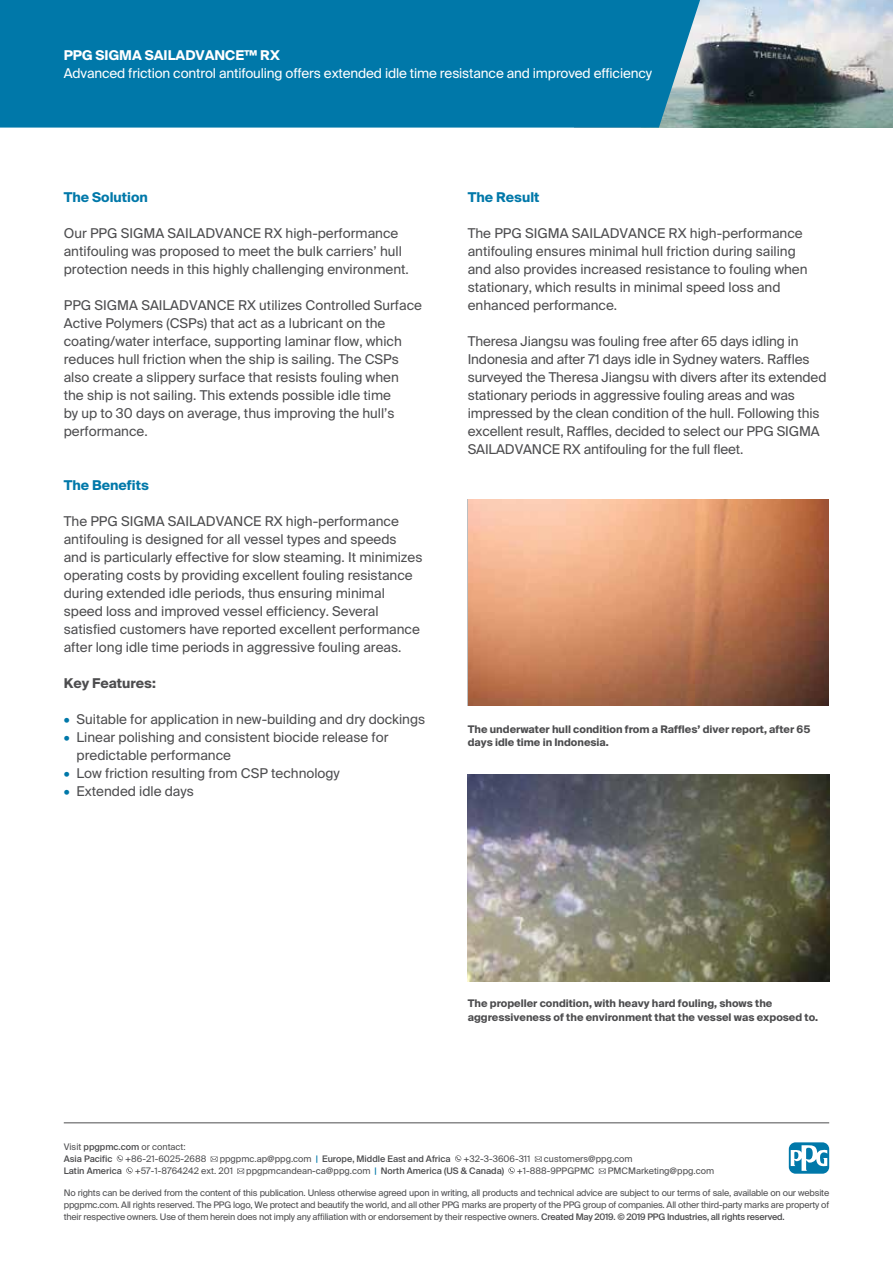
<style>
.page{position:relative;width:893px;height:1263px;background:#fff}
.page>*{position:absolute;margin:0;border:0;box-sizing:border-box;transform-origin:0 0}
.t1{font:13.5px/18px "Suisse Intl";color:#4d4d4f}
.t2{font:13.5px "Suisse Intl";letter-spacing:-.01em;color:#fff}
.t3{font:700 13.5px "Suisse Intl";color:#0078a9}
.t4{font:700 13.5px "Suisse Intl";color:#fff}
.t5{font:700 13.5px "Suisse Intl";color:#4d4d4f}
.t6{font:700 10.5px/13.5px "Suisse Intl";color:#4d4d4f}
.t7{font:9px/12px "Suisse Intl";color:#4d4d4f;text-align:justify}
.t8{font:500 9px/12px "Suisse Intl";color:#4d4d4f}
.s1{color:#0078a9}
.s2{font-weight:400}
.s3{font-weight:500;color:#0078a9}
.s4{font-weight:500}
</style>
<div class="page">
<img style="left:700px;top:0;width:193px;height:128px">
<svg style="left:211px;top:1156px;width:7px;height:6px"></svg>
<svg style="left:455px;top:1155px;width:6px;height:7px"></svg>
<svg style="left:535px;top:1156px;width:7px;height:6px"></svg>
<svg style="left:117px;top:1155px;width:16px;height:19px"></svg>
<svg style="left:237px;top:1168px;width:7px;height:6px"></svg>
<svg style="left:508px;top:1167px;width:7px;height:7px"></svg>
<svg style="left:599px;top:1168px;width:7px;height:6px"></svg>
<hr style="left:64px;top:1122px;width:765px;height:1px;background:#4d4d4f">
<div style="left:0;top:0;width:700px;height:128px;background:#0078a9"></div>
<svg style="left:789px;top:1142px;width:40px;height:32px"></svg>
<svg style="left:791px;top:1144px;width:36px;height:27px"></svg>
<img style="left:468px;top:499px;width:361px;height:207px">
<img style="left:468px;top:775px;width:361px;height:206px">
<p class="t4" style="left:64px;top:47px;width:217px">PPG SIGMA SAILADVANCE™ RX</p>
<p class="t2" style="left:64px;top:65px;width:590px">Advanced friction control antifouling offers extended idle time resistance and improved efficiency</p>
<p class="t3" style="left:64px;top:189px;width:86px">The Solution</p>
<p class="t1" style="left:64px;top:224px;width:347px">Our PPG SIGMA SAILADVANCE RX high-performance antifouling was proposed to meet the bulk carriers’ hull protection needs in this highly challenging environment.</p>
<p class="t1" style="left:64px;top:296px;width:360px">PPG SIGMA SAILADVANCE RX utilizes Controlled Surface Active Polymers (CSPs) that act as a lubricant on the coating/water interface, supporting laminar flow, which reduces hull friction when the ship is sailing. The CSPs also create a slippery surface that resists fouling when the ship is not sailing. This extends possible idle time<br>by up to 30 days on average, thus improving the hull’s performance.</p>
<p class="t3" style="left:64px;top:477px;width:87px">The Benefits</p>
<p class="t1" style="left:64px;top:512px;width:360px">The PPG SIGMA SAILADVANCE RX high-performance antifouling is designed for all vessel types and speeds and is particularly effective for slow steaming. It minimizes operating costs by providing excellent fouling resistance during extended idle periods, thus ensuring minimal speed loss and improved vessel efficiency. Several satisfied customers have reported excellent performance after long idle time periods in aggressive fouling areas.</p>
<p class="t5" style="left:64px;top:675px;width:94px">Key Features:</p>
<p class="t1" style="left:64px;top:710px;width:363px"><span class="s1">•</span> Suitable for application in new-building and dry dockings</p>
<p class="t1" style="left:77px;top:728px;width:314px;text-indent:-13px"><span class="s1">•</span> Linear polishing and consistent biocide release for predictable performance</p>
<p class="t1" style="left:64px;top:764px;width:278px"><span class="s1">•</span> Low friction resulting from CSP technology</p>
<p class="t1" style="left:64px;top:782px;width:132px"><span class="s1">•</span> Extended idle days</p>
<p class="t3" style="left:468px;top:189px;width:73px">The Result</p>
<p class="t1" style="left:468px;top:224px;width:341px">The PPG SIGMA SAILADVANCE RX high-performance antifouling ensures minimal hull friction during sailing and also provides increased resistance to fouling when stationary, which results in minimal speed loss and enhanced performance.</p>
<p class="t1" style="left:468px;top:332px;width:360px">Theresa Jiangsu was fouling free after 65 days idling in Indonesia and after 71 days idle in Sydney waters. Raffles surveyed the Theresa Jiangsu with divers after its extended stationary periods in aggressive fouling areas and was impressed by the clean condition of the hull. Following this excellent result, Raffles, decided to select our PPG SIGMA SAILADVANCE RX antifouling for the full fleet.</p>
<p class="t6" style="left:468px;top:722px;width:344px">The underwater hull condition from a Raffles’ diver report, after 65 days idle time in Indonesia.</p>
<p class="t6" style="left:468px;top:997px;width:352px">The propeller condition, with heavy hard fouling, shows the aggressiveness of the environment that the vessel was exposed to.</p>
<p class="t8" style="left:64px;top:1140px;width:123px"><span class="s2">Visit</span> ppgpmc.com <span class="s2">or contact:<br></span>Asia Pacific</p>
<p class="t7" style="left:125px;top:1152px;width:83px">+86-21-6025-2688</p>
<p class="t8" style="left:220px;top:1152px;width:233px"><span class="s2">ppgpmc.ap@ppg.com</span> <span class="s1">|</span> Europe, Middle East and Africa</p>
<p class="t7" style="left:463px;top:1152px;width:69px">+32-3-3606-311</p>
<p class="t7" style="left:544px;top:1152px;width:90px">customers@ppg.com</p>
<p class="t8" style="left:64px;top:1164px;width:60px">Latin America</p>
<p class="t7" style="left:135px;top:1164px;width:100px">+57-1-8764242 ext. 201</p>
<p class="t7" style="left:246px;top:1164px;width:259px">ppgpmcandean-ca@ppg.com <span class="s3">|</span> <span class="s4">North America (US &amp; Canada)</span></p>
<p class="t7" style="left:517px;top:1164px;width:79px">+1-888-9PPGPMC</p>
<p class="t7" style="left:608px;top:1164px;width:108px">PMCMarketing@ppg.com</p>
<p class="t7" style="left:64px;top:1187px;width:767px">No rights can be derived from the content of this publication. Unless otherwise agreed upon in writing, all products and technical advice are subject to our terms of sale, available on our website ppgpmc.com. All rights reserved. The PPG logo, We protect and beautify the world, and all other PPG marks are property of the PPG group of companies. All other third-party marks are property of their respective owners. Use of them herein does not imply any affiliation with or endorsement by their respective owners. <span class="s4">Created May 2019. © 2019 PPG Industries, all rights reserved.</span></p>
</div>
